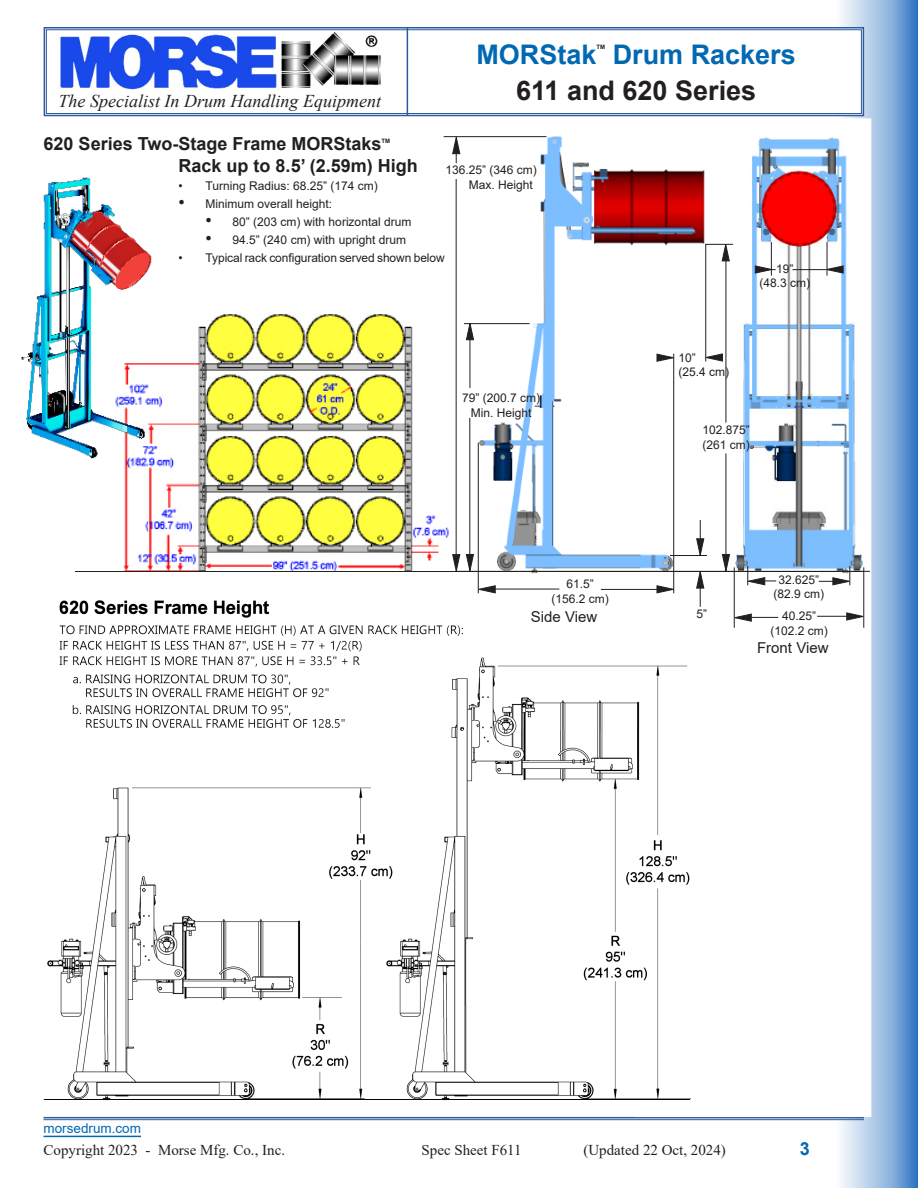
<style>
.page{position:relative;width:918px;height:1188px;background:#fff}
.page>*{position:absolute;margin:0;border:0;box-sizing:border-box;transform-origin:0 0}
.t1{font:700 27px "Arial";color:#0168b3}
.t2{font:700 27px "Arial";color:#231f20}
.t3{font:700 18px "Arial";color:#231f20}
.t4{font:italic 18px "Times New Roman";color:#231f20}
.t5{font:700 18px "Arial";color:#0168b3}
.t6{font:15px "Times New Roman";color:#231f20}
.t7{font:15px "Arial";color:#231f20}
.t8{font:13.5px "Arial";color:#0168b3}
.t9{font:12px/14.4px "Arial";color:#231f20;text-align:center}
.t10{font:700 6px "Arial";color:#231f20}
.s1{font-family:"Times New Roman";font-size:18px}
</style>
<div class="page">
<img style="left:732px;top:0;width:186px;height:1188px">
<svg style="left:43px;top:26px;width:822px;height:91px"></svg>
<div style="left:46px;top:29px;width:816px;height:85px;border:1px solid #2b5a9f"></div>
<img style="left:59px;top:32px;width:324px;height:58px">
<hr style="left:407px;top:28px;width:1px;height:88px;background:#2b5a9f">
<hr style="left:44px;top:1117px;width:820px;height:1px;background:#2b5a9f">
<hr style="left:44px;top:1119px;width:820px;height:1px;background:#2b5a9f">
<hr style="left:44px;top:1136px;width:97px;height:1px;background:#0168b3">
<div style="left:634px;top:118px;width:237px;height:999px;background:#fff"></div>
<img style="left:47px;top:595px;width:643px;height:512px">
<img style="left:123px;top:314px;width:326px;height:257px">
<img style="left:21px;top:177px;width:131px;height:283px">
<hr style="left:456px;top:179px;width:1px;height:387px;background:#231f20">
<img style="left:473px;top:134px;width:237px;height:440px">
<img style="left:729px;top:137px;width:137px;height:438px">
<svg style="left:747px;top:566px;width:29px;height:20px"></svg>
<svg style="left:819px;top:566px;width:31px;height:20px"></svg>
<hr style="left:444px;top:136px;width:102px;height:1px;background:#231f20">
<hr style="left:469px;top:418px;width:1px;height:148px;background:#231f20">
<svg style="left:452px;top:136px;width:9px;height:27px"></svg>
<svg style="left:452px;top:554px;width:22px;height:17px"></svg>
<hr style="left:705px;top:244px;width:1px;height:118px;background:#231f20">
<svg style="left:656px;top:353px;width:18px;height:9px"></svg>
<svg style="left:705px;top:353px;width:18px;height:9px"></svg>
<svg style="left:705px;top:244px;width:28px;height:18px"></svg>
<hr style="left:726px;top:249px;width:1px;height:174px;background:#231f20">
<hr style="left:726px;top:453px;width:1px;height:115px;background:#231f20">
<svg style="left:721px;top:554px;width:9px;height:17px"></svg>
<svg style="left:735px;top:613px;width:17px;height:9px"></svg>
<hr style="left:742px;top:617px;width:36px;height:1px;background:#231f20">
<svg style="left:846px;top:612px;width:17px;height:9px"></svg>
<hr style="left:817px;top:616px;width:38px;height:1px;background:#231f20">
<hr style="left:734px;top:567px;width:1px;height:61px;background:#231f20">
<hr style="left:863px;top:567px;width:1px;height:61px;background:#231f20">
<hr style="left:478px;top:443px;width:1px;height:150px;background:#231f20">
<svg style="left:478px;top:585px;width:18px;height:9px"></svg>
<hr style="left:488px;top:589px;width:71px;height:1px;background:#231f20">
<svg style="left:656px;top:585px;width:18px;height:9px"></svg>
<hr style="left:673px;top:354px;width:1px;height:239px;background:#231f20">
<hr style="left:601px;top:589px;width:68px;height:1px;background:#231f20">
<hr style="left:455px;top:571px;width:415px;height:1px;background:#231f20">
<hr style="left:470px;top:327px;width:1px;height:61px;background:#231f20">
<hr style="left:464px;top:323px;width:66px;height:1px;background:#231f20">
<svg style="left:466px;top:322px;width:8px;height:18px"></svg>
<hr style="left:771px;top:242px;width:1px;height:34px;background:#231f20">
<hr style="left:827px;top:242px;width:1px;height:34px;background:#231f20">
<hr style="left:793px;top:269px;width:34px;height:1px;background:#231f20">
<svg style="left:755px;top:265px;width:21px;height:9px"></svg>
<svg style="left:826px;top:265px;width:18px;height:9px"></svg>
<hr style="left:700px;top:520px;width:1px;height:34px;background:#231f20">
<svg style="left:696px;top:538px;width:9px;height:17px"></svg>
<hr style="left:671px;top:555px;width:36px;height:1px;background:#231f20">
<hr style="left:700px;top:572px;width:1px;height:35px;background:#231f20">
<svg style="left:696px;top:572px;width:9px;height:17px"></svg>
<hr style="left:75px;top:571px;width:789px;height:1px;background:#231f20">
<hr style="left:44px;top:1099px;width:646px;height:1px;background:#000">
<h2 class="t4" style="left:59px;top:89px;width:324px">The Specialist In Drum Handling Equipment</h2>
<h1 class="t1" style="left:476px;top:35px;width:122px">MORStak</h1>
<p class="t10" style="left:597px;top:43px;width:10px">TM</p>
<h1 class="t1" style="left:613px;top:35px;width:185px">Drum Rackers</h1>
<h1 class="t2" style="left:516px;top:71px;width:242px">611 and 620 Series</h1>
<p class="t3" style="left:44px;top:131px;width:339px">620 Series Two-Stage Frame MORStaks</p>
<p class="t10" style="left:381px;top:137px;width:10px">TM</p>
<p class="t3" style="left:179px;top:153px;width:241px">Rack up to 8.5’ (2.59m) High</p>
<p class="t9" style="left:179px;top:178px;width:201px">• Turning Radius: 68.25” (174 cm)</p>
<p class="t9" style="left:179px;top:196px;width:155px"><span class="s1">•</span> Minimum overall height:</p>
<p class="t9" style="left:206px;top:214px;width:207px"><span class="s1">•</span> 80” (203 cm) with horizontal drum</p>
<p class="t9" style="left:206px;top:232px;width:202px"><span class="s1">•</span> 94.5” (240 cm) with upright drum</p>
<p class="t9" style="left:179px;top:250px;width:268px">• Typical rack configuration served shown below</p>
<p class="t9" style="left:469px;top:163px;width:70px;text-align:left;text-indent:-23px">136.25” (346 cm)<br>Max. Height</p>
<p class="t9" style="left:462px;top:391px;width:80px">79” (200.7 cm)<br>Min. Height</p>
<p class="t9" style="left:551px;top:577px;width:59px">61.5” (156.2 cm)</p>
<p class="t7" style="left:531px;top:607px;width:68px">Side View</p>
<p class="t9" style="left:776px;top:261px;width:19px">19”</p>
<p class="t9" style="left:759px;top:276px;width:52px">(48.3 cm)</p>
<p class="t9" style="left:678px;top:350px;width:19px">10”</p>
<p class="t9" style="left:678px;top:365px;width:52px">(25.4 cm)</p>
<p class="t9" style="left:702px;top:423px;width:49px">102.875”</p>
<p class="t9" style="left:702px;top:437px;width:49px">(261 cm)</p>
<p class="t9" style="left:696px;top:607px;width:12px">5”</p>
<p class="t9" style="left:773px;top:572px;width:52px">32.625” (82.9 cm)</p>
<p class="t9" style="left:770px;top:609px;width:59px">40.25” (102.2 cm)</p>
<p class="t7" style="left:757px;top:638px;width:73px">Front View</p>
<p class="t8" style="left:44px;top:1119px;width:99px">morsedrum.com</p>
<p class="t6" style="left:44px;top:1139px;width:243px">Copyright 2023 - Morse Mfg. Co., Inc.</p>
<p class="t6" style="left:422px;top:1139px;width:102px">Spec Sheet F611</p>
<p class="t6" style="left:584px;top:1139px;width:144px">(Updated 22 Oct, 2024)</p>
<h2 class="t5" style="left:800px;top:1136px;width:12px">3</h2>
</div>
